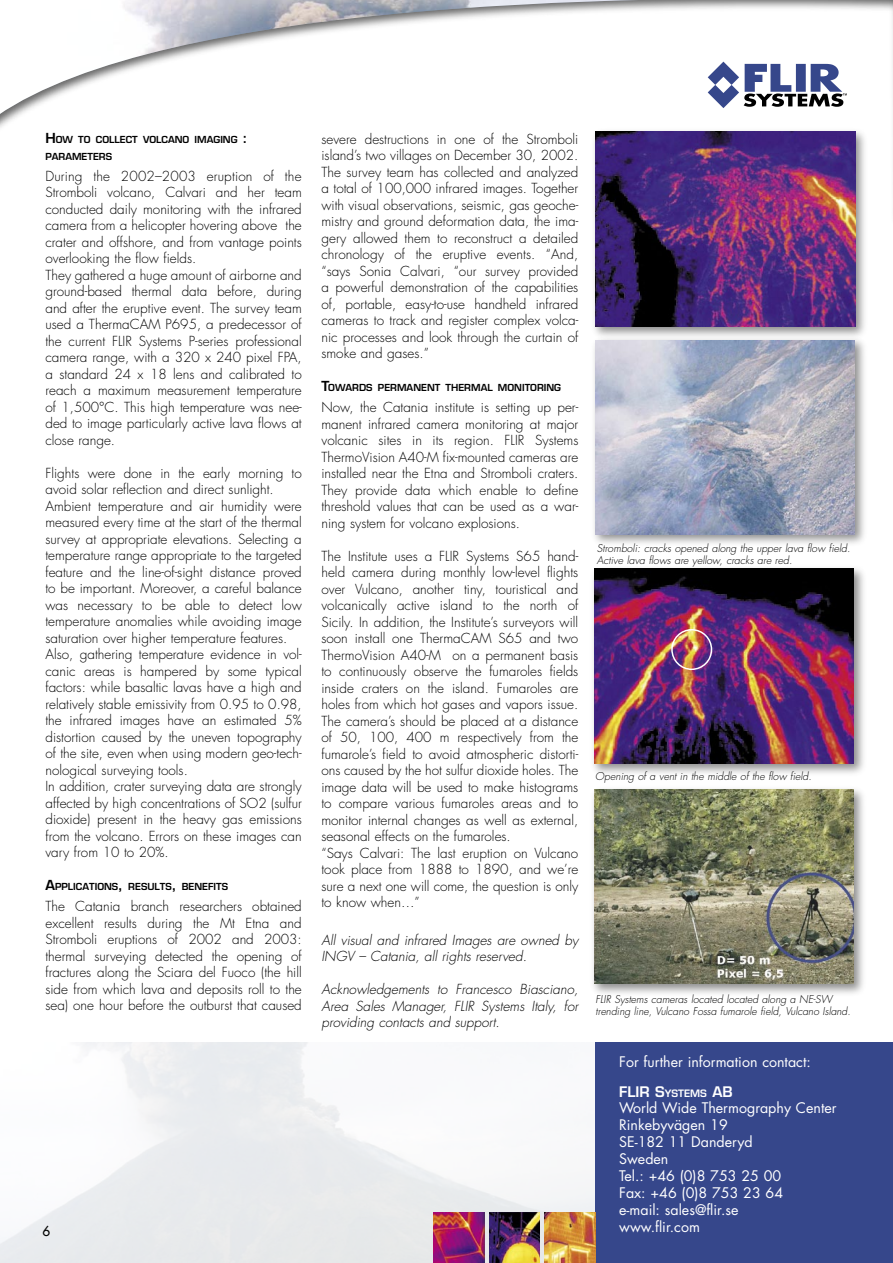
<style>
.page{position:relative;width:893px;height:1263px;background:#fff}
.page>*{position:absolute;margin:0;border:0;box-sizing:border-box;transform-origin:0 0}
.Tussentitel_Features{font:14.25px "Futura Std";color:#fff}
.Tussentitel_Features-2{font:600 14.25px "Eurostile LT Std";color:#fff}
.Tussen_titel{font:300 13.5px/16.5px "Futura Std";color:#000;text-align:justify}
.Tussen_titel-2{font:italic 300 13.5px/16.5px "Futura Std";color:#000}
.t1{font:500 13.5px "Futura Std";color:#000}
.Tussen_titel-3{font:italic 300 10.5px/12px "Futura Std";color:#000}
.Tussen_titel-4{font:600 9.45px/16.5px "Eurostile LT Std";color:#000}
.s1{font-size:13.5px}
.s2{font-size:9.9px}
</style>
<div class="page">
<img style="left:0;top:1043px;width:595px;height:220px">
<div style="left:595px;top:1043px;width:298px;height:220px;background:#36478b"></div>
<img style="left:0;top:0;width:887px;height:128px">
<svg style="left:708px;top:62px;width:139px;height:46px"></svg>
<img style="left:433px;top:1212px;width:51px;height:51px">
<img style="left:545px;top:1212px;width:50px;height:51px">
<img style="left:489px;top:1212px;width:51px;height:51px">
<div style="left:590px;top:335px;width:278px;height:214px;background:#000;opacity:.45"></div>
<img style="left:595px;top:340px;width:260px;height:194px">
<div style="left:590px;top:126px;width:279px;height:214px;background:#000;opacity:.45"></div>
<img style="left:595px;top:132px;width:260px;height:194px">
<div style="left:589px;top:784px;width:278px;height:214px;background:#000;opacity:.45"></div>
<img style="left:594px;top:790px;width:259px;height:194px">
<div style="left:589px;top:563px;width:279px;height:214px;background:#000;opacity:.45"></div>
<img style="left:594px;top:569px;width:260px;height:194px">
<div style="left:671px;top:629px;width:41px;height:41px;border:1px solid #fff;border-radius:50%"></div>
<svg style="left:892px;top:0;width:1px;height:89px"></svg>
<p class="Tussen_titel-4" style="left:45px;top:132px;width:204px"><span class="s1">H</span>OW TO COLLECT VOLCANO IMAGING <span class="s1">:<br></span>PARAMETERS</p>
<p class="Tussen_titel" style="left:45px;top:168px;width:258px">During the 2002–2003 eruption of the Stromboli volcano, Calvari and her team conducted daily monitoring with the infrared camera from a helicopter hovering above the crater and offshore, and from vantage points overlooking the flow fields.</p>
<p class="Tussen_titel" style="left:45px;top:267px;width:258px">They gathered a huge amount of airborne and ground-based thermal data before, during and after the eruptive event. The survey team used a ThermaCAM P695, a predecessor of the current FLIR Systems P-series professional camera range, with a 320 x 240 pixel FPA, a standard 24 x 18 lens and calibrated to reach a maximum measurement temperature of 1,500°C. This high temperature was nee&shy;ded to image particularly active lava flows at close range.</p>
<p class="Tussen_titel" style="left:45px;top:465px;width:258px">Flights were done in the early morning to avoid solar reflection and direct sunlight.</p>
<p class="Tussen_titel" style="left:45px;top:498px;width:258px">Ambient temperature and air humidity were measured every time at the start of the thermal survey at appropriate elevations. Selecting a temperature range appropriate to the targeted feature and the line-of-sight distance proved to be important. Moreover, a careful balance was necessary to be able to detect low temperature anomalies while avoiding image saturation over higher temperature features.</p>
<p class="Tussen_titel" style="left:45px;top:646px;width:258px">Also, gathering temperature evidence in vol&shy;canic areas is hampered by some typical factors: while basaltic lavas have a high and relatively stable emissivity from 0.95 to 0.98, the infrared images have an estimated 5% distortion caused by the uneven topography of the site, even when using modern geo-tech&shy;nological surveying tools.</p>
<p class="Tussen_titel" style="left:45px;top:778px;width:258px">In addition, crater surveying data are strongly affected by high concentrations of SO2 (sulfur dioxide) present in the heavy gas emissions from the volcano. Errors on these images can vary from 10 to 20%.</p>
<p class="Tussen_titel-4" style="left:45px;top:878px;width:184px"><span class="s1">A</span>PPLICATIONS<span class="s1">,</span> RESULTS<span class="s1">,</span> BENEFITS</p>
<p class="Tussen_titel" style="left:45px;top:898px;width:258px">The Catania branch researchers obtained excellent results during the Mt Etna and Stromboli eruptions of 2002 and 2003: thermal surveying detected the opening of fractures along the Sciara del Fuoco (the hill side from which lava and deposits roll to the sea) one hour before the outburst that caused</p>
<p class="Tussen_titel" style="left:321px;top:131px;width:258px">severe destructions in one of the Stromboli island’s two villages on December 30, 2002.<br>The survey team has collected and analyzed a total of 100,000 infrared images. Together with visual observations, seismic, gas geoche&shy;mistry and ground deformation data, the ima&shy;gery allowed them to reconstruct a detailed chronology of the eruptive events. “And, “says Sonia Calvari, “our survey provided a powerful demonstration of the capabilities of, portable, easy-to-use handheld infrared cameras to track and register complex volca&shy;nic processes and look through the curtain of smoke and gases.”</p>
<p class="Tussen_titel-4" style="left:321px;top:379px;width:241px"><span class="s1">T</span>OWARDS PERMANENT THERMAL MONITORING</p>
<p class="Tussen_titel" style="left:321px;top:399px;width:259px">Now, the Catania institute is setting up per&shy;manent infrared camera monitoring at major volcanic sites in its region. FLIR Systems ThermoVision A40-M fix-mounted cameras are installed near the Etna and Stromboli craters.<br>They provide data which enable to define threshold values that can be used as a war&shy;ning system for volcano explosions.</p>
<p class="Tussen_titel" style="left:321px;top:548px;width:258px">The Institute uses a FLIR Systems S65 hand&shy;held camera during monthly low-level flights over Vulcano, another tiny, touristical and volcanically active island to the north of Sicily. In addition, the Institute’s surveyors will soon install one ThermaCAM S65 and two ThermoVision A40-M on a permanent basis to continuously observe the fumaroles fields inside craters on the island. Fumaroles are holes from which hot gases and vapors issue.<br>The camera’s should be placed at a distance of 50, 100, 400 m respectively from the fumarole’s field to avoid atmospheric distorti&shy;ons caused by the hot sulfur dioxide holes. The image data will be used to make histograms to compare various fumaroles areas and to monitor internal changes as well as external, seasonal effects on the fumaroles.</p>
<p class="Tussen_titel" style="left:321px;top:845px;width:258px">“Says Calvari: The last eruption on Vulcano took place from 1888 to 1890, and we’re sure a next one will come, the question is only to know when…”</p>
<p class="Tussen_titel-2" style="left:321px;top:932px;width:258px">All visual and infrared Images are owned by<br>INGV – Catania, all rights reserved.</p>
<p class="Tussen_titel-2" style="left:321px;top:981px;width:258px;text-align:justify">Acknowledgements to Francesco Biasciano, Area Sales Manager, FLIR Systems Italy, for providing contacts and support.</p>
<p class="Tussen_titel-3" style="left:597px;top:543px;width:255px">Stromboli: cracks opened along the upper lava flow field.<br>Active lava flows are yellow, cracks are red.</p>
<p class="Tussen_titel-3" style="left:595px;top:771px;width:218px">Opening of a vent in the middle of the flow field.</p>
<p class="Tussen_titel-3" style="left:596px;top:993px;width:257px">FLIR Systems cameras located located along a NE-SW trending line, Vulcano Fossa fumarole field, Vulcano Island.</p>
<p class="Tussentitel_Features" style="left:619px;top:1053px;width:193px">For further information contact:</p>
<p class="Tussentitel_Features-2" style="left:619px;top:1082px;width:115px">FLIR S<span class="s2">YSTEMS</span> AB</p>
<p class="Tussentitel_Features" style="left:619px;top:1099px;width:219px">World Wide Thermography Center</p>
<p class="Tussentitel_Features" style="left:619px;top:1116px;width:110px">Rinkebyvägen 19</p>
<p class="Tussentitel_Features" style="left:619px;top:1133px;width:135px">SE-182 11 Danderyd</p>
<p class="Tussentitel_Features" style="left:619px;top:1150px;width:51px">Sweden</p>
<p class="Tussentitel_Features" style="left:619px;top:1166px;width:164px">Tel.: +46 (0)8 753 25 00</p>
<p class="Tussentitel_Features" style="left:619px;top:1183px;width:165px">Fax: +46 (0)8 753 23 64</p>
<p class="Tussentitel_Features" style="left:619px;top:1200px;width:121px">e-mail: sales@flir.se</p>
<p class="t1" style="left:43px;top:1222px;width:9px">6</p>
<p class="Tussentitel_Features" style="left:619px;top:1217px;width:82px">www.flir.com</p>
</div>
